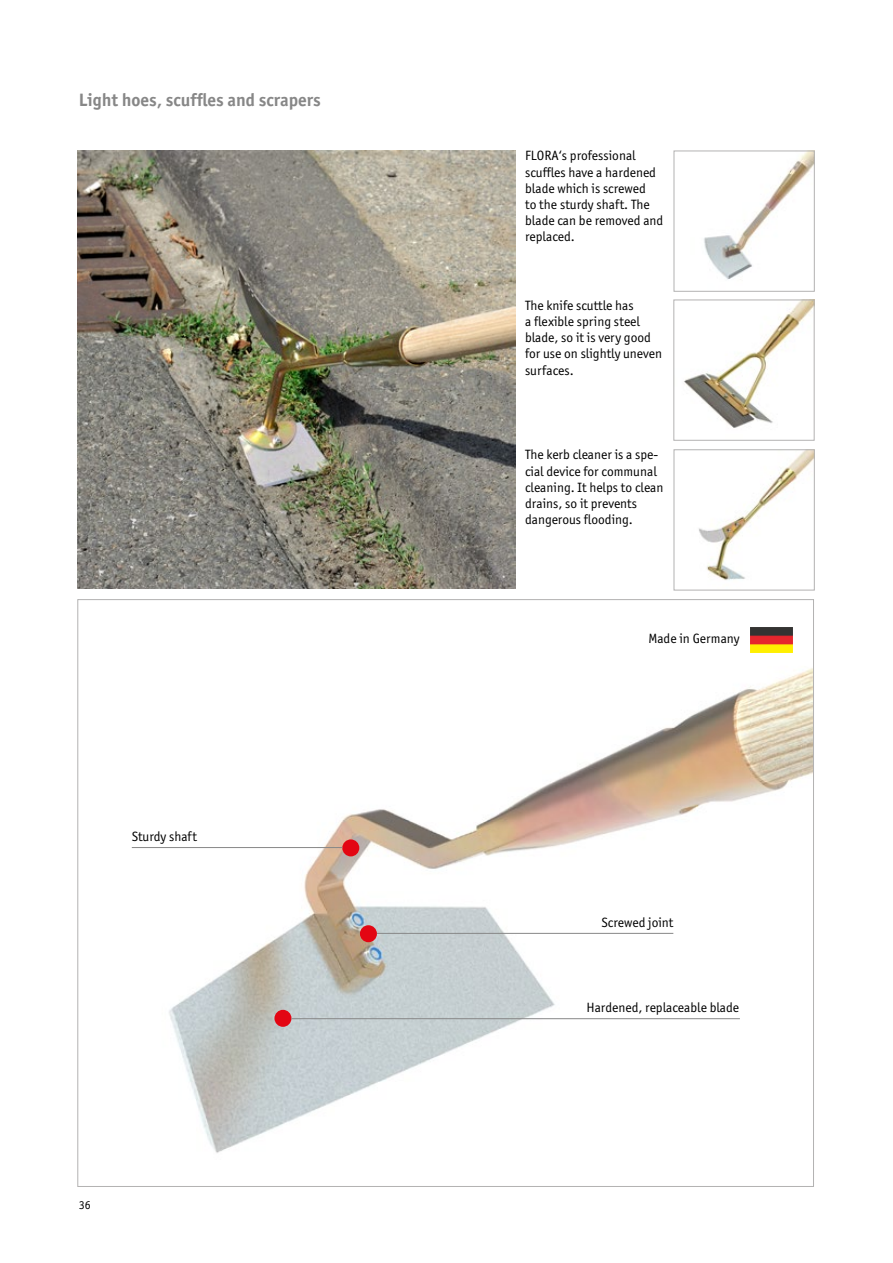
<style>
.page{position:relative;width:893px;height:1263px;background:#fff}
.page>*{position:absolute;margin:0;border:0;box-sizing:border-box;transform-origin:0 0}
.t1{font:700 18px "Officina Sans ITC Std";color:#878787}
.t2{font:13.5px/16.2px "Officina Sans ITC Std";color:#000}
.t3{font:12px "Officina Sans ITC Std";color:#000}
</style>
<div class="page">
<img style="left:131px;top:668px;width:681px;height:485px">
<img style="left:78px;top:151px;width:438px;height:438px">
<img style="left:704px;top:153px;width:108px;height:127px">
<div style="left:674px;top:151px;width:140px;height:140px;border:1px solid #b3b2b2"></div>
<img style="left:684px;top:302px;width:128px;height:126px">
<div style="left:674px;top:300px;width:140px;height:140px;border:1px solid #b3b2b2"></div>
<div style="left:342px;top:839px;width:17px;height:17px;background:#e30613;border-radius:50%"></div>
<hr style="left:132px;top:847px;width:210px;height:1px;background:#878787">
<div style="left:360px;top:925px;width:17px;height:17px;background:#e30613;border-radius:50%"></div>
<hr style="left:377px;top:933px;width:296px;height:1px;background:#878787">
<div style="left:274px;top:1010px;width:17px;height:17px;background:#e30613;border-radius:50%"></div>
<hr style="left:291px;top:1018px;width:449px;height:1px;background:#878787">
<img style="left:699px;top:452px;width:113px;height:128px">
<div style="left:674px;top:450px;width:140px;height:140px;border:1px solid #b3b2b2"></div>
<img style="left:750px;top:627px;width:43px;height:26px">
<h1 class="t1" style="left:79px;top:89px;width:244px">Light hoes, scuffles and scrapers</h1>
<p class="t2" style="left:132px;top:828px;width:67px">Sturdy shaft</p>
<p class="t3" style="left:79px;top:1197px;width:13px">36</p>
<p class="t2" style="left:525px;top:148px;width:140px">FLORA‘s professional scuffles have a hardened blade which is screwed<br>to the sturdy shaft. The blade can be removed and replaced.</p>
<p class="t2" style="left:525px;top:297px;width:139px">The knife scuttle has<br>a flexible spring steel blade, so it is very good for use on slightly uneven surfaces.</p>
<p class="t2" style="left:525px;top:447px;width:140px">The kerb cleaner is a spe&shy;cial device for communal cleaning. It helps to clean drains, so it prevents dangerous flooding.</p>
<p class="t2" style="left:648px;top:630px;width:93px">Made in Germany</p>
<p class="t2" style="left:601px;top:914px;width:73px">Screwed joint</p>
<p class="t2" style="left:586px;top:999px;width:154px">Hardened, replaceable blade</p>
</div>
